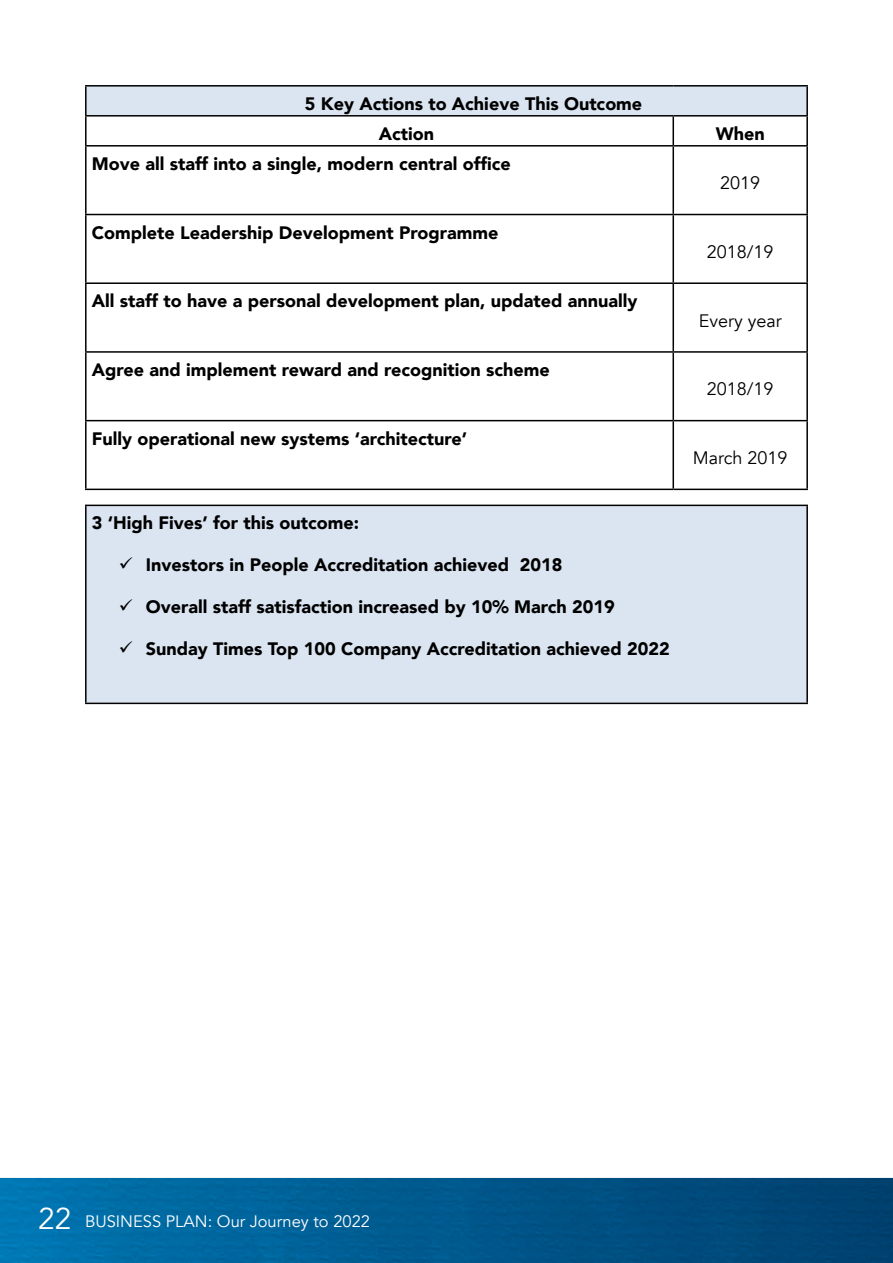
<style>
.page{position:relative;width:893px;height:1263px;background:#fff}
.page>*{position:absolute;margin:0;border:0;box-sizing:border-box;transform-origin:0 0}
.t1{font:900 18px/30px "Avenir";color:#000}
.t2{font:18px "Avenir";color:#000}
.t3{font:16.5px "Avenir";color:#fff}
.s1{font-size:30px}
</style>
<div class="page">
<img style="left:0;top:1178px;width:893px;height:85px">
<div style="left:86px;top:86px;width:721px;height:30px;background:#dbe5f1"></div>
<hr style="left:85px;top:85px;width:588px;height:2px;background:#000">
<hr style="left:85px;top:87px;width:2px;height:28px;background:#000">
<hr style="left:673px;top:85px;width:135px;height:2px;background:#000">
<hr style="left:806px;top:87px;width:2px;height:28px;background:#000">
<hr style="left:85px;top:115px;width:588px;height:2px;background:#000">
<hr style="left:85px;top:117px;width:2px;height:28px;background:#000">
<hr style="left:673px;top:115px;width:135px;height:2px;background:#000">
<hr style="left:672px;top:117px;width:2px;height:28px;background:#000">
<hr style="left:806px;top:117px;width:2px;height:28px;background:#000">
<hr style="left:85px;top:145px;width:588px;height:2px;background:#000">
<hr style="left:85px;top:147px;width:2px;height:67px;background:#000">
<hr style="left:673px;top:145px;width:135px;height:2px;background:#000">
<hr style="left:672px;top:147px;width:2px;height:67px;background:#000">
<hr style="left:806px;top:147px;width:2px;height:67px;background:#000">
<hr style="left:85px;top:214px;width:588px;height:1px;background:#000">
<hr style="left:85px;top:215px;width:2px;height:67px;background:#000">
<hr style="left:673px;top:214px;width:135px;height:1px;background:#000">
<hr style="left:672px;top:215px;width:2px;height:67px;background:#000">
<hr style="left:806px;top:215px;width:2px;height:67px;background:#000">
<hr style="left:85px;top:282px;width:588px;height:2px;background:#000">
<hr style="left:85px;top:284px;width:2px;height:67px;background:#000">
<hr style="left:673px;top:282px;width:135px;height:2px;background:#000">
<hr style="left:672px;top:284px;width:2px;height:67px;background:#000">
<hr style="left:806px;top:284px;width:2px;height:67px;background:#000">
<hr style="left:85px;top:351px;width:588px;height:2px;background:#000">
<hr style="left:85px;top:353px;width:2px;height:67px;background:#000">
<hr style="left:673px;top:351px;width:135px;height:2px;background:#000">
<hr style="left:672px;top:353px;width:2px;height:67px;background:#000">
<hr style="left:806px;top:353px;width:2px;height:67px;background:#000">
<hr style="left:85px;top:420px;width:588px;height:1px;background:#000">
<hr style="left:85px;top:421px;width:2px;height:68px;background:#000">
<hr style="left:673px;top:420px;width:135px;height:1px;background:#000">
<hr style="left:672px;top:421px;width:2px;height:68px;background:#000">
<hr style="left:806px;top:421px;width:2px;height:68px;background:#000">
<hr style="left:85px;top:489px;width:588px;height:1px;background:#000">
<hr style="left:673px;top:489px;width:135px;height:1px;background:#000">
<div style="left:86px;top:505px;width:721px;height:198px;background:#dbe5f1"></div>
<hr style="left:85px;top:505px;width:723px;height:1px;background:#000">
<hr style="left:85px;top:506px;width:2px;height:197px;background:#000">
<hr style="left:806px;top:506px;width:2px;height:197px;background:#000">
<hr style="left:85px;top:703px;width:723px;height:1px;background:#000">
<p class="t1" style="left:379px;top:88px;width:265px;text-indent:-74px">5 Key Actions to Achieve This Outcome<br>Action</p>
<p class="t1" style="left:92px;top:148px;width:420px">Move all staff into a single, modern central office</p>
<p class="t1" style="left:92px;top:217px;width:408px">Complete Leadership Development Programme</p>
<p class="t1" style="left:92px;top:285px;width:547px">All staff to have a personal development plan, updated annually</p>
<p class="t1" style="left:92px;top:354px;width:459px">Agree and implement reward and recognition scheme</p>
<p class="t1" style="left:92px;top:423px;width:377px">Fully operational new systems ‘architecture’</p>
<p class="t1" style="left:92px;top:508px;width:269px">3 ‘High Fives’ for this outcome:</p>
<p class="t1" style="left:119px;top:550px;width:445px">✓ Investors in People Accreditation achieved 2018</p>
<p class="t1" style="left:119px;top:592px;width:497px">✓ Overall staff satisfaction increased by 10% March 2019</p>
<p class="t1" style="left:119px;top:634px;width:552px">✓ Sunday Times Top 100 Company Accreditation achieved 2022</p>
<p class="t1" style="left:716px;top:118px;width:50px">When</p>
<p class="t2" style="left:720px;top:172px;width:42px">2019</p>
<p class="t2" style="left:707px;top:241px;width:68px">2018/19</p>
<p class="t2" style="left:699px;top:310px;width:85px">Every year</p>
<p class="t2" style="left:707px;top:378px;width:68px">2018/19</p>
<p class="t2" style="left:693px;top:447px;width:96px">March 2019</p>
<p class="t3" style="left:38px;top:1212px;width:333px"><span class="s1">22</span> BUSINESS PLAN: Our Journey to 2022</p>
</div>
